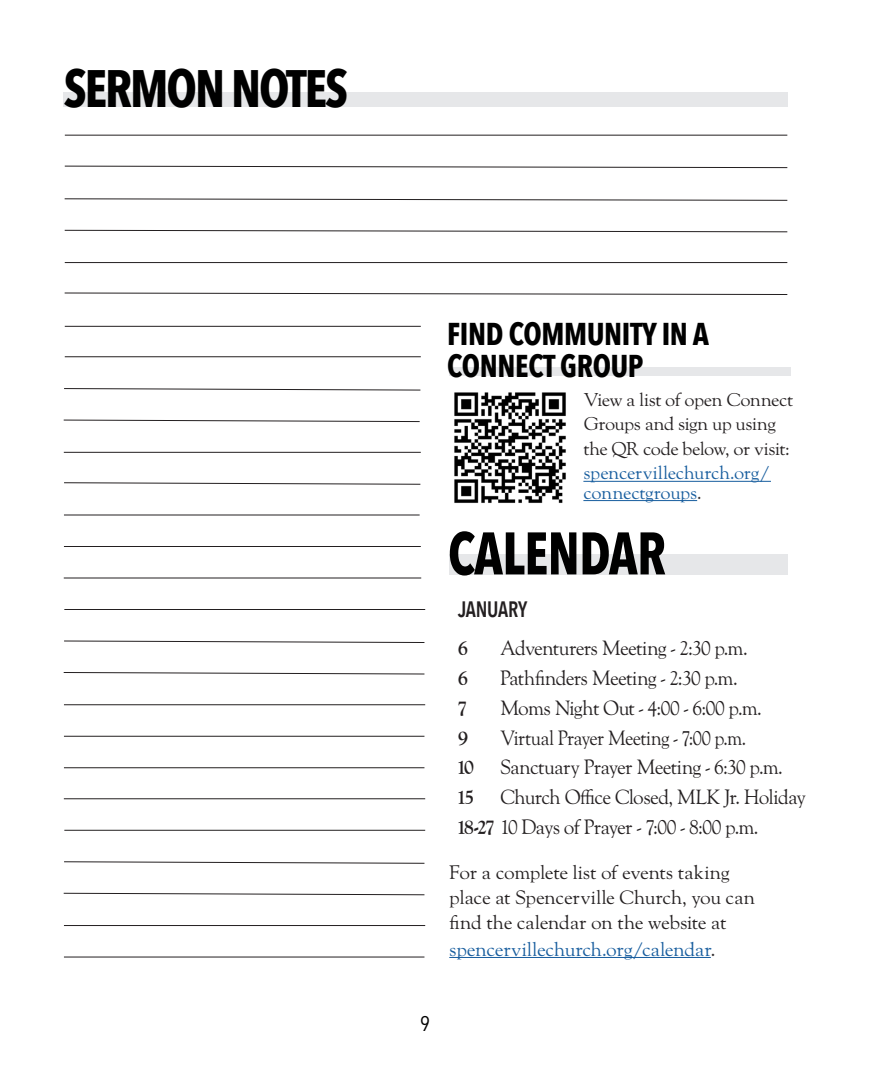
<style>
.page{position:relative;width:882px;height:1071px;background:#fff}
.page>*{position:absolute;margin:0;border:0;box-sizing:border-box;transform-origin:0 0}
.church_life_subhead{font:700 59.32px "Avenir Next Condensed";letter-spacing:-.01em;color:#000;scale:.9 1}
.church_life_subhead-2{font:700 52.5px "Avenir Next Condensed";letter-spacing:-.04em;color:#000;scale:.95 1}
.t1{font:700 31.5px/31.5px "Avenir Next Condensed";letter-spacing:-.01em;color:#000;scale:.95 1}
.Week_at_a_Glance_Calendar{font:600 22.22px "Avenir Next Condensed";letter-spacing:-.01em;color:#231f20;scale:.9 1}
.t2{font:21px "Avenir Next Condensed";color:#000}
.Week_at_a_Glance_Calendar-2{font:20.47px "LTC Goudy Oldstyle Pro";letter-spacing:-.035em;color:#231f20;scale:.94 1}
.Week_at_a_Glance_Calendar-3{font:20.47px "LTC Goudy Oldstyle Pro";letter-spacing:-.035em;color:#231f20;scale:.9 1}
.Week_at_a_Glance_Calendar-4{font:700 20.47px "LTC Goudy Oldstyle Pro";color:#231f20;scale:.94 1}
.church_life_body{font:19.25px/25.7px "LTC Goudy Oldstyle Pro";letter-spacing:-.02em;color:#231f20}
.t3{font:18.38px/24.5px "LTC Goudy Oldstyle Pro";letter-spacing:-.02em;color:#231f20}
.t4{font:18.38px "LTC Goudy Oldstyle Pro";letter-spacing:-.01em;color:#175d9e}
.s1{color:#175d9e}
.s2{color:#231f20}
.s3{font-weight:700}
</style>
<div class="page">
<div style="left:449px;top:367px;width:342px;height:9px;background:#e6e7e9"></div>
<hr style="left:583px;top:481px;width:188px;height:1px;background:#175d9e">
<hr style="left:583px;top:500px;width:114px;height:1px;background:#175d9e">
<img style="left:454px;top:392px;width:112px;height:111px">
<div style="left:449px;top:554px;width:338px;height:21px;background:#e6e7e9"></div>
<hr style="left:449px;top:957px;width:262px;height:1px;background:#175d9e">
<div style="left:64px;top:92px;width:724px;height:15px;background:#e6e7e9"></div>
<svg style="left:64px;top:198px;width:724px;height:3px"></svg>
<svg style="left:64px;top:293px;width:724px;height:2px"></svg>
<svg style="left:64px;top:388px;width:357px;height:3px"></svg>
<svg style="left:64px;top:641px;width:361px;height:2px"></svg>
<svg style="left:64px;top:861px;width:361px;height:3px"></svg>
<svg style="left:64px;top:230px;width:724px;height:2px"></svg>
<svg style="left:64px;top:482px;width:357px;height:3px"></svg>
<svg style="left:63px;top:420px;width:357px;height:2px"></svg>
<svg style="left:63px;top:672px;width:362px;height:2px"></svg>
<svg style="left:63px;top:893px;width:362px;height:2px"></svg>
<svg style="left:64px;top:166px;width:724px;height:2px"></svg>
<hr style="left:64px;top:609px;width:361px;height:1px;background:#231f20">
<hr style="left:64px;top:830px;width:361px;height:1px;background:#231f20">
<hr style="left:65px;top:262px;width:722px;height:1px;background:#231f20">
<hr style="left:65px;top:356px;width:356px;height:1px;background:#231f20">
<hr style="left:65px;top:326px;width:356px;height:1px;background:#231f20">
<hr style="left:64px;top:515px;width:356px;height:1px;background:#231f20">
<hr style="left:64px;top:452px;width:357px;height:1px;background:#231f20">
<hr style="left:64px;top:704px;width:361px;height:1px;background:#231f20">
<hr style="left:64px;top:925px;width:361px;height:1px;background:#231f20">
<hr style="left:64px;top:546px;width:357px;height:1px;background:#231f20">
<hr style="left:64px;top:736px;width:360px;height:1px;background:#231f20">
<hr style="left:64px;top:957px;width:360px;height:1px;background:#231f20">
<hr style="left:64px;top:578px;width:357px;height:1px;background:#231f20">
<hr style="left:64px;top:798px;width:361px;height:1px;background:#231f20">
<hr style="left:65px;top:135px;width:722px;height:1px;background:#231f20">
<hr style="left:64px;top:767px;width:360px;height:1px;background:#231f20">
<p class="church_life_subhead-2" style="left:64px;top:56px;width:301px">SERMON NOTES</p>
<p class="t1" style="left:447px;top:318px;width:277px">FIND COMMUNITY IN A<br>CONNECT GROUP</p>
<p class="t3" style="left:583px;top:388px;width:211px">View a list of open Connect<br>Groups and sign up using the QR code below, or visit: <span class="s1">spencervillechurch.org/</span></p>
<p class="t4" style="left:583px;top:482px;width:120px">connectgroups<span class="s2">.</span></p>
<p class="church_life_subhead" style="left:448px;top:517px;width:244px">CALENDAR</p>
<p class="Week_at_a_Glance_Calendar" style="left:458px;top:590px;width:79px">JANUARY</p>
<p class="Week_at_a_Glance_Calendar-4" style="left:458px;top:636px;width:12px">6</p>
<p class="Week_at_a_Glance_Calendar-2" style="left:500px;top:636px;width:265px">Adventurers Meeting - 2:30 p.m.</p>
<p class="Week_at_a_Glance_Calendar-4" style="left:458px;top:666px;width:12px">6</p>
<p class="Week_at_a_Glance_Calendar-2" style="left:500px;top:666px;width:254px">Pathfinders Meeting - 2:30 p.m.</p>
<p class="Week_at_a_Glance_Calendar-4" style="left:458px;top:695px;width:10px">7</p>
<p class="Week_at_a_Glance_Calendar-2" style="left:500px;top:696px;width:280px">Moms Night Out - 4:00 - 6:00 p.m.</p>
<p class="Week_at_a_Glance_Calendar-4" style="left:458px;top:725px;width:12px">9</p>
<p class="Week_at_a_Glance_Calendar-3" style="left:500px;top:726px;width:275px">Virtual Prayer Meeting - 7:00 p.m.</p>
<p class="Week_at_a_Glance_Calendar-4" style="left:458px;top:755px;width:19px">10</p>
<p class="Week_at_a_Glance_Calendar-2" style="left:500px;top:755px;width:302px">Sanctuary Prayer Meeting - 6:30 p.m.</p>
<p class="Week_at_a_Glance_Calendar-4" style="left:458px;top:785px;width:18px">15</p>
<p class="Week_at_a_Glance_Calendar-2" style="left:500px;top:785px;width:327px">Church Office Closed, MLK Jr. Holiday</p>
<p class="Week_at_a_Glance_Calendar-2" style="left:458px;top:815px;width:321px"><span class="s3">18-27</span> 10 Days of Prayer - 7:00 - 8:00 p.m.</p>
<p class="church_life_body" style="left:449px;top:859px;width:308px">For a complete list of events taking place at Spencerville Church, you can find the calendar on the website at <span class="s1">spencervillechurch.org/calendar</span>.</p>
<p class="t2" style="left:420px;top:1011px;width:11px">9</p>
</div>
